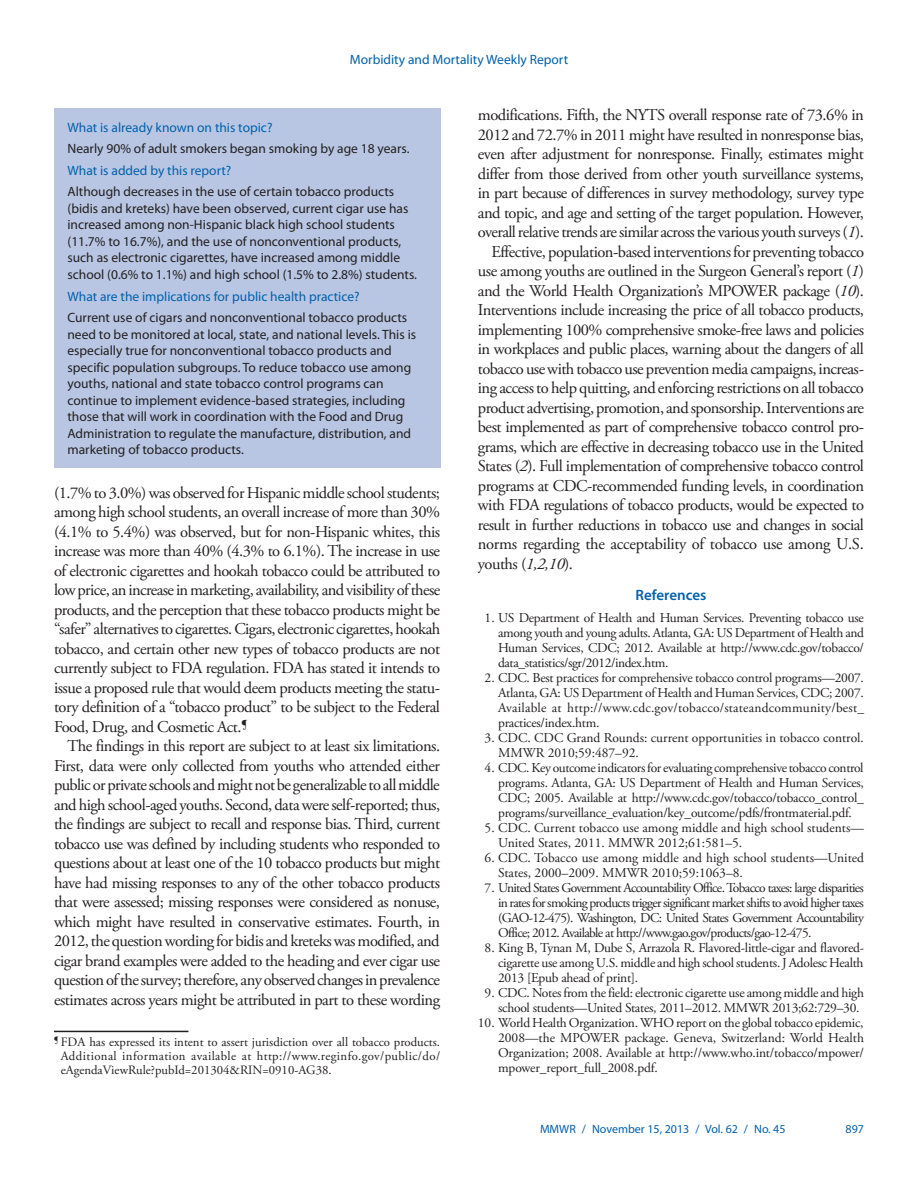
<style>
.page{position:relative;width:918px;height:1188px;background:#fff}
.page>*{position:absolute;margin:0;border:0;box-sizing:border-box;transform-origin:0 0}
.body_copy{font:16.5px/19.5px "Adobe Garamond Pro";letter-spacing:-.03em;color:#231f20;text-align:justify}
.headline3{font:600 15px "Myriad Pro";color:#0161ab}
.reference_text_1-99{font:13.5px/15px "Adobe Garamond Pro";letter-spacing:-.02em;color:#231f20;text-align:justify}
.fb_answer{font:13.5px/16.5px "Myriad Pro";color:#231f20}
.reference_text_1-99-2{font:13.5px/15px "Adobe Garamond Pro";color:#231f20}
.fb_question{font:13.5px "Myriad Pro";color:#0161ab}
.footnote_w_rule_text{font:12.75px/14.2px "Adobe Garamond Pro";color:#231f20;text-align:justify}
.t1{font:12px "Myriad Pro";color:#0161ab}
.s1{font-style:italic}
</style>
<div class="page">
<div style="left:54px;top:108px;width:386px;height:360px;background:#b8c6e3"></div>
<hr style="left:54px;top:1031px;width:134px;height:1px;background:#231f20">
<p class="fb_question" style="left:350px;top:51px;width:220px">Morbidity and Mortality Weekly Report</p>
<p class="fb_question" style="left:68px;top:119px;width:206px">What is already known on this topic?</p>
<p class="fb_answer" style="left:68px;top:140px;width:344px">Nearly 90% of adult smokers began smoking by age 18 years.</p>
<p class="fb_question" style="left:68px;top:162px;width:165px">What is added by this report?</p>
<p class="fb_answer" style="left:68px;top:183px;width:351px">Although decreases in the use of certain tobacco products (bidis and kreteks) have been observed, current cigar use has increased among non-Hispanic black high school students (11.7% to 16.7%), and the use of nonconventional products, such as electronic cigarettes, have increased among middle school (0.6% to 1.1%) and high school (1.5% to 2.8%) students.</p>
<p class="fb_question" style="left:68px;top:288px;width:294px">What are the implications for public health practice?</p>
<p class="fb_answer" style="left:68px;top:309px;width:350px">Current use of cigars and nonconventional tobacco products need to be monitored at local, state, and national levels. This is especially true for nonconventional tobacco products and specific population subgroups. To reduce tobacco use among youths, national and state tobacco control programs can continue to implement evidence-based strategies, including those that will work in coordination with the Food and Drug Administration to regulate the manufacture, distribution, and marketing of tobacco products.</p>
<p class="body_copy" style="left:54px;top:483px;width:388px">(1.7% to 3.0%) was observed for Hispanic middle school students; among high school students, an overall increase of more than 30% (4.1% to 5.4%) was observed, but for non-Hispanic whites, this increase was more than 40% (4.3% to 6.1%). The increase in use of electronic cigarettes and hookah tobacco could be attributed to low price, an increase in marketing, availability, and visibility of these products, and the perception that these tobacco products might be “safer” alternatives to cigarettes. Cigars, electronic cigarettes, hookah tobacco, and certain other new types of tobacco products are not currently subject to FDA regulation. FDA has stated it intends to issue a proposed rule that would deem products meeting the statu&shy;tory definition of a “tobacco product” to be subject to the Federal Food, Drug, and Cosmetic Act.<sup>¶</sup></p>
<p class="body_copy" style="left:54px;top:737px;width:388px;text-indent:13px">The findings in this report are subject to at least six limitations.<br>First, data were only collected from youths who attended either public or private schools and might not be generalizable to all middle and high school-aged youths. Second, data were self-reported; thus, the findings are subject to recall and response bias. Third, current tobacco use was defined by including students who responded to questions about at least one of the 10 tobacco products but might have had missing responses to any of the other tobacco products that were assessed; missing responses were considered as nonuse, which might have resulted in conservative estimates. Fourth, in 2012, the question wording for bidis and kreteks was modified, and cigar brand examples were added to the heading and ever cigar use question of the survey; therefore, any observed changes in prevalence estimates across years might be attributed in part to these wording</p>
<p class="footnote_w_rule_text" style="left:61px;top:1035px;width:381px;text-indent:-7px"><sup>¶</sup> FDA has expressed its intent to assert jurisdiction over all tobacco products.<br>Additional information available at http://www.reginfo.gov/public/do/ eAgendaViewRule?pubId=201304&amp;RIN=0910-AG38.</p>
<p class="body_copy" style="left:478px;top:106px;width:388px">modifications. Fifth, the NYTS overall response rate of 73.6% in 2012 and 72.7% in 2011 might have resulted in nonresponse bias, even after adjustment for nonresponse. Finally, estimates might differ from those derived from other youth surveillance systems, in part because of differences in survey methodology, survey type and topic, and age and setting of the target population. However, overall relative trends are similar across the various youth surveys (<span class="s1">1</span>).</p>
<p class="body_copy" style="left:478px;top:242px;width:388px;text-indent:13px">Effective, population-based interventions for preventing tobacco use among youths are outlined in the Surgeon General’s report (<span class="s1">1</span>) and the World Health Organization’s MPOWER package (<span class="s1">10</span>).<br>Interventions include increasing the price of all tobacco products, implementing 100% comprehensive smoke-free laws and policies in workplaces and public places, warning about the dangers of all tobacco use with tobacco use prevention media campaigns, increas&shy;ing access to help quitting, and enforcing restrictions on all tobacco product advertising, promotion, and sponsorship. Interventions are best implemented as part of comprehensive tobacco control pro&shy;grams, which are effective in decreasing tobacco use in the United States (<span class="s1">2</span>). Full implementation of comprehensive tobacco control programs at CDC-recommended funding levels, in coordination with FDA regulations of tobacco products, would be expected to result in further reductions in tobacco use and changes in social norms regarding the acceptability of tobacco use among U.S. youths (<span class="s1">1,2,10</span>).</p>
<p class="headline3" style="left:636px;top:585px;width:72px">References</p>
<p class="reference_text_1-99" style="left:498px;top:610px;width:367px;text-indent:-14px">1. US Department of Health and Human Services. Preventing tobacco use among youth and young adults. Atlanta, GA: US Department of Health and Human Services, CDC; 2012. Available at http://www.cdc.gov/tobacco/ data_statistics/sgr/2012/index.htm.</p>
<p class="reference_text_1-99" style="left:498px;top:670px;width:368px;text-indent:-14px">2. CDC. Best practices for comprehensive tobacco control programs—2007.<br>Atlanta, GA: US Department of Health and Human Services, CDC; 2007.<br>Available at http://www.cdc.gov/tobacco/stateandcommunity/best_ practices/index.htm.</p>
<p class="reference_text_1-99-2" style="left:498px;top:730px;width:367px;text-indent:-14px">3. CDC. CDC Grand Rounds: current opportunities in tobacco control.<br>MMWR 2010;59:487–92.</p>
<p class="reference_text_1-99" style="left:498px;top:760px;width:367px;text-indent:-14px">4. CDC. Key outcome indicators for evaluating comprehensive tobacco control programs. Atlanta, GA: US Department of Health and Human Services, CDC; 2005. Available at http://www.cdc.gov/tobacco/tobacco_control_ programs/surveillance_evaluation/key_outcome/pdfs/frontmaterial.pdf.</p>
<p class="reference_text_1-99-2" style="left:498px;top:820px;width:367px;text-indent:-14px">5. CDC. Current tobacco use among middle and high school students—<br>United States, 2011. MMWR 2012;61:581–5.</p>
<p class="reference_text_1-99-2" style="left:498px;top:850px;width:367px;text-indent:-14px">6. CDC. Tobacco use among middle and high school students—United<br>States, 2000–2009. MMWR 2010;59:1063–8.</p>
<p class="reference_text_1-99" style="left:498px;top:880px;width:367px;text-indent:-14px">7. United States Government Accountability Office. Tobacco taxes: large disparities in rates for smoking products trigger significant market shifts to avoid higher taxes (GAO-12-475). Washington, DC: United States Government Accountability Office; 2012. Available at http://www.gao.gov/products/gao-12-475.</p>
<p class="reference_text_1-99" style="left:498px;top:940px;width:367px;text-indent:-14px">8. King B, Tynan M, Dube S, Arrazola R. Flavored-little-cigar and flavored&shy;cigarette use among U.S. middle and high school students. J Adolesc Health 2013 [Epub ahead of print].</p>
<p class="reference_text_1-99" style="left:498px;top:985px;width:367px;text-indent:-14px">9. CDC. Notes from the field: electronic cigarette use among middle and high school students—United States, 2011–2012. MMWR 2013;62:729–30.</p>
<p class="reference_text_1-99" style="left:498px;top:1015px;width:367px;text-indent:-20px">10. World Health Organization. WHO report on the global tobacco epidemic, 2008—the MPOWER package. Geneva, Switzerland: World Health Organization; 2008. Available at http://www.who.int/tobacco/mpower/ mpower_report_full_2008.pdf.</p>
<p class="t1" style="left:540px;top:1121px;width:247px">MMWR / November 15, 2013 / Vol. 62 / No. 45</p>
<p class="t1" style="left:846px;top:1121px;width:20px">897</p>
</div>
